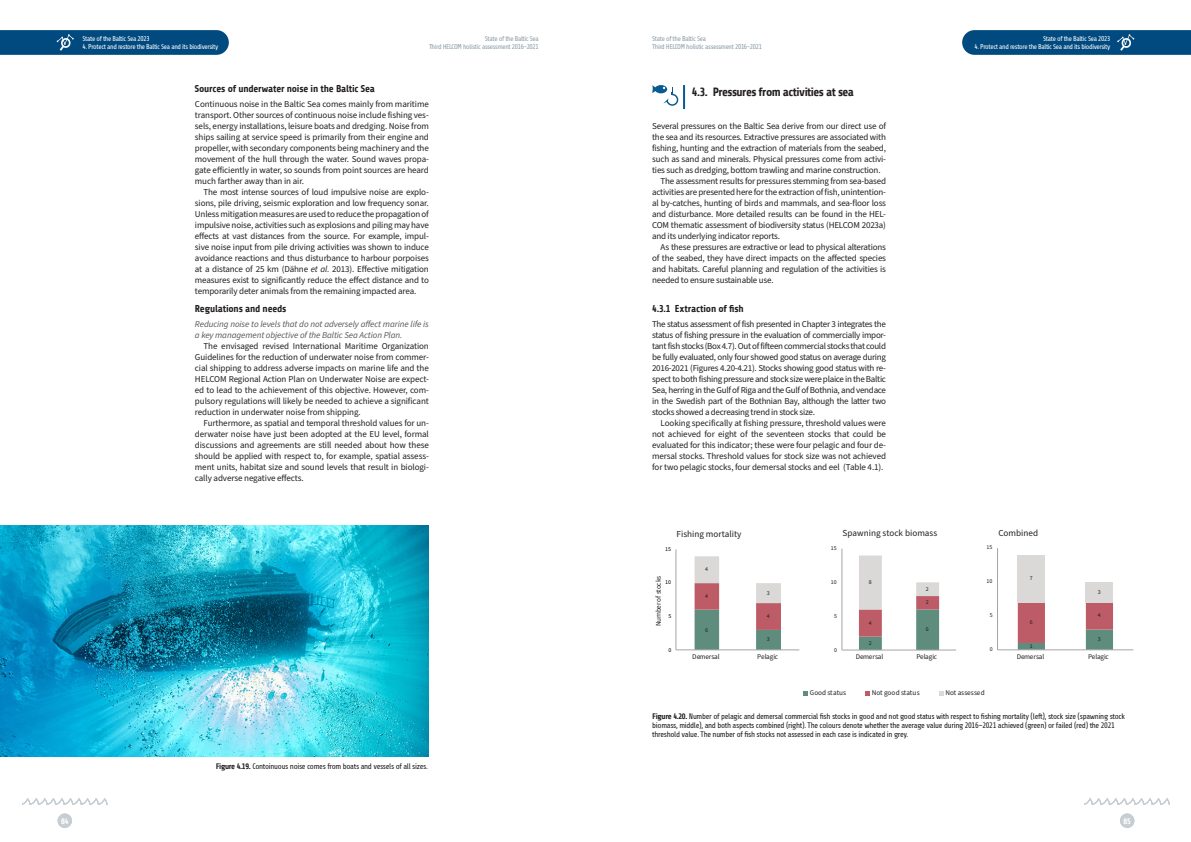
<style>
.page{position:relative;width:1191px;height:842px;background:#fff}
.page>*{position:absolute;margin:0;border:0;box-sizing:border-box;transform-origin:0 0}
.t1{font:700 12px "Share";letter-spacing:-.045em;color:#231f20}
.H6_-___x_x_x{font:700 10px "Share";letter-spacing:-.015em;color:#231f20}
.t2{font:9.2px "Source Sans Pro";color:#231f20}
.No_Spacing{font:9px/11px "Source Sans Pro";letter-spacing:-.02em;color:#231f20;text-align:justify}
.t3{font:italic 9px/11px "Source Sans Pro";letter-spacing:-.01em;color:#57585a}
.Body{font:8px/9px "Share";letter-spacing:-.04em;color:#231f20}
.t4{font:700 8px "Share";color:#fff}
.t5{font:7.2px "Source Sans Pro";letter-spacing:-.01em;color:#231f20}
.t6{font:7px "Share";letter-spacing:-.05em;color:#fff}
.t7{font:7px/8.4px "Share";letter-spacing:-.05em;color:#8c9faa}
.t8{font:5.9px "Source Sans Pro";color:#231f20}
.t9{font:5.9px "Source Sans Pro";color:#040503}
.s1{font-style:italic}
.s2{font-weight:700}
</style>
<div class="page">
<div style="left:1120px;top:814px;width:14px;height:14px;background:#c6ced4;border-radius:50%"></div>
<svg style="left:1084px;top:798px;width:85px;height:7px"></svg>
<div style="left:58px;top:814px;width:14px;height:14px;background:#c6ced4;border-radius:50%"></div>
<svg style="left:22px;top:798px;width:85px;height:7px"></svg>
<svg style="left:0;top:30px;width:229px;height:25px;background:#095083"></svg>
<svg style="left:962px;top:30px;width:229px;height:25px;background:#095083"></svg>
<img style="left:0;top:525px;width:429px;height:232px">
<hr style="left:683px;top:85px;width:2px;height:24px;background:#085b8f">
<svg style="left:652px;top:85px;width:26px;height:21px"></svg>
<svg style="left:694px;top:556px;width:87px;height:94px"></svg>
<hr style="left:675px;top:549px;width:1px;height:101px;background:#a6a5a5">
<hr style="left:676px;top:650px;width:123px;height:1px;background:#a6a5a5">
<svg style="left:859px;top:555px;width:80px;height:95px"></svg>
<hr style="left:841px;top:549px;width:1px;height:101px;background:#a6a5a5">
<hr style="left:842px;top:650px;width:114px;height:1px;background:#a6a5a5">
<svg style="left:1017px;top:602px;width:96px;height:48px"></svg>
<div style="left:1017px;top:555px;width:28px;height:47px;background:#dad9d8"></div>
<div style="left:1085px;top:582px;width:28px;height:20px;background:#dad9d8"></div>
<hr style="left:997px;top:548px;width:1px;height:102px;background:#a6a5a5">
<hr style="left:997px;top:650px;width:136px;height:1px;background:#a6a5a5">
<svg style="left:803px;top:691px;width:5px;height:5px"></svg>
<svg style="left:865px;top:691px;width:4px;height:5px"></svg>
<svg style="left:939px;top:691px;width:4px;height:5px"></svg>
<p class="t6" style="left:83px;top:35px;width:69px">State of the Baltic Sea 2023</p>
<p class="t6" style="left:83px;top:43px;width:137px">4. Protect and restore the Baltic Sea and its biodiversity</p>
<p class="t7" style="left:429px;top:34px;width:111px;text-align:right">State of the Baltic Sea<br>Third HELCOM holistic assessment 2016-2021</p>
<p class="H6_-___x_x_x" style="left:195px;top:83px;width:181px">Sources of underwater noise in the Baltic Sea</p>
<p class="No_Spacing" style="left:195px;top:99px;width:235px">Continuous noise in the Baltic Sea comes mainly from maritime transport. Other sources of continuous noise include fishing ves&shy;sels, energy installations, leisure boats and dredging. Noise from ships sailing at service speed is primarily from their engine and propeller, with secondary components being machinery and the movement of the hull through the water. Sound waves propa&shy;gate efficiently in water, so sounds from point sources are heard much farther away than in air.</p>
<p class="No_Spacing" style="left:195px;top:187px;width:235px;text-indent:9px">The most intense sources of loud impulsive noise are explo&shy;sions, pile driving, seismic exploration and low frequency sonar.<br>Unless mitigation measures are used to reduce the propagation of impulsive noise, activities such as explosions and piling may have effects at vast distances from the source. For example, impul&shy;sive noise input from pile driving activities was shown to induce avoidance reactions and thus disturbance to harbour porpoises at a distance of 25 km (Dähne <span class="s1">et al.</span> 2013). Effective mitigation measures exist to significantly reduce the effect distance and to temporarily deter animals from the remaining impacted area.</p>
<p class="H6_-___x_x_x" style="left:195px;top:303px;width:93px">Regulations and needs</p>
<p class="t3" style="left:195px;top:319px;width:235px">Reducing noise to levels that do not adversely affect marine life is a key management objective of the Baltic Sea Action Plan.</p>
<p class="No_Spacing" style="left:195px;top:341px;width:235px;text-indent:9px">The envisaged revised International Maritime Organization Guidelines for the reduction of underwater noise from commer&shy;cial shipping to address adverse impacts on marine life and the HELCOM Regional Action Plan on Underwater Noise are expect&shy;ed to lead to the achievement of this objective. However, com&shy;pulsory regulations will likely be needed to achieve a significant reduction in underwater noise from shipping.</p>
<p class="No_Spacing" style="left:195px;top:418px;width:235px;text-indent:9px">Furthermore, as spatial and temporal threshold values for un&shy;derwater noise have just been adopted at the EU level, formal discussions and agreements are still needed about how these should be applied with respect to, for example, spatial assess&shy;ment units, habitat size and sound levels that result in biologi&shy;cally adverse negative effects.</p>
<p class="t4" style="left:61px;top:817px;width:9px">84</p>
<p class="Body" style="left:216px;top:762px;width:214px"><span class="s2">Figure 4.19.</span> Contoinuous noise comes from boats and vessels of all sizes.</p>
<p class="t7" style="left:652px;top:34px;width:111px">State of the Baltic Sea<br>Third HELCOM holistic assessment 2016-2021</p>
<p class="t6" style="left:1043px;top:35px;width:69px">State of the Baltic Sea 2023</p>
<p class="t6" style="left:974px;top:43px;width:137px">4. Protect and restore the Baltic Sea and its biodiversity</p>
<p class="t1" style="left:692px;top:85px;width:164px">4.3. Pressures from activities at sea</p>
<p class="No_Spacing" style="left:652px;top:121px;width:235px">Several pressures on the Baltic Sea derive from our direct use of the sea and its resources. Extractive pressures are associated with fishing, hunting and the extraction of materials from the seabed, such as sand and minerals. Physical pressures come from activi&shy;ties such as dredging, bottom trawling and marine construction.</p>
<p class="No_Spacing" style="left:652px;top:176px;width:235px;text-indent:9px">The assessment results for pressures stemming from sea-based activities are presented here for the extraction of fish, unintention&shy;al by-catches, hunting of birds and mammals, and sea-floor loss and disturbance. More detailed results can be found in the HEL-COM thematic assessment of biodiversity status (HELCOM 2023a) and its underlying indicator reports.</p>
<p class="No_Spacing" style="left:652px;top:242px;width:235px;text-indent:9px">As these pressures are extractive or lead to physical alterations of the seabed, they have direct impacts on the affected species and habitats. Careful planning and regulation of the activities is needed to ensure sustainable use.</p>
<p class="H6_-___x_x_x" style="left:652px;top:303px;width:93px">4.3.1 Extraction of fish</p>
<p class="No_Spacing" style="left:652px;top:319px;width:235px">The status assessment of fish presented in Chapter 3 integrates the status of fishing pressure in the evaluation of commercially impor&shy;tant fish stocks (Box 4.7). Out of fifteen commercial stocks that could be fully evaluated, only four showed good status on average during 2016-2021 (Figures 4.20-4.21). Stocks showing good status with re&shy;spect to both fishing pressure and stock size were plaice in the Baltic Sea, herring in the Gulf of Riga and the Gulf of Bothnia, and vendace in the Swedish part of the Bothnian Bay, although the latter two stocks showed a decreasing trend in stock size.</p>
<p class="No_Spacing" style="left:652px;top:418px;width:235px;text-indent:9px">Looking specifically at fishing pressure, threshold values were not achieved for eight of the seventeen stocks that could be evaluated for this indicator; these were four pelagic and four de&shy;mersal stocks. Threshold values for stock size was not achieved for two pelagic stocks, four demersal stocks and eel (Table 4.1).</p>
<p class="t2" style="left:676px;top:527px;width:66px">Fishing mortality</p>
<p class="t2" style="left:842px;top:527px;width:96px">Spawning stock biomass</p>
<p class="t2" style="left:998px;top:527px;width:41px">Combined</p>
<p class="t9" style="left:665px;top:545px;width:7px">15</p>
<p class="t8" style="left:831px;top:544px;width:7px">15</p>
<p class="t8" style="left:986px;top:543px;width:7px">15</p>
<p class="t8" style="left:705px;top:565px;width:4px">4</p>
<p class="t5" style="left:653px;top:626px;width:52px;rotate:-90deg">Number of stocks</p>
<p class="t9" style="left:665px;top:578px;width:7px">10</p>
<p class="t9" style="left:668px;top:612px;width:4px">5</p>
<p class="t8" style="left:705px;top:592px;width:4px">4</p>
<p class="t8" style="left:705px;top:626px;width:4px">6</p>
<p class="t8" style="left:767px;top:589px;width:4px">3</p>
<p class="t8" style="left:767px;top:612px;width:4px">4</p>
<p class="t8" style="left:831px;top:578px;width:7px">10</p>
<p class="t8" style="left:834px;top:612px;width:4px">5</p>
<p class="t8" style="left:868px;top:578px;width:4px">8</p>
<p class="t8" style="left:868px;top:619px;width:4px">4</p>
<p class="t8" style="left:926px;top:585px;width:4px">2</p>
<p class="t8" style="left:926px;top:598px;width:4px">2</p>
<p class="t8" style="left:926px;top:625px;width:4px">6</p>
<p class="t8" style="left:986px;top:577px;width:7px">10</p>
<p class="t8" style="left:989px;top:611px;width:4px">5</p>
<p class="t8" style="left:1029px;top:574px;width:4px">7</p>
<p class="t8" style="left:1029px;top:618px;width:4px">6</p>
<p class="t8" style="left:1097px;top:588px;width:4px">3</p>
<p class="t8" style="left:1097px;top:611px;width:4px">4</p>
<p class="t9" style="left:668px;top:646px;width:4px">0</p>
<p class="t8" style="left:767px;top:635px;width:4px">3</p>
<p class="t5" style="left:692px;top:651px;width:29px">Demersal</p>
<p class="t5" style="left:757px;top:651px;width:22px">Pelagic</p>
<p class="t8" style="left:834px;top:646px;width:4px">0</p>
<p class="t8" style="left:868px;top:639px;width:4px">2</p>
<p class="t5" style="left:855px;top:652px;width:29px">Demersal</p>
<p class="t5" style="left:916px;top:652px;width:22px">Pelagic</p>
<p class="t8" style="left:989px;top:645px;width:4px">0</p>
<p class="t8" style="left:1029px;top:642px;width:4px">1</p>
<p class="t8" style="left:1097px;top:635px;width:4px">3</p>
<p class="t5" style="left:1016px;top:651px;width:29px">Demersal</p>
<p class="t5" style="left:1088px;top:651px;width:22px">Pelagic</p>
<p class="t5" style="left:809px;top:688px;width:38px">Good status</p>
<p class="t5" style="left:871px;top:688px;width:50px">Not good status</p>
<p class="t5" style="left:945px;top:688px;width:41px">Not assessed</p>
<p class="Body" style="left:652px;top:712px;width:474px"><span class="s2">Figure 4.20.</span> Number of pelagic and demersal commercial fish stocks in good and not good status with respect to fishing mortality (left), stock size (spawning stock biomass, middle), and both aspects combined (right). The colours denote whether the average value during 2016–2021 achieved (green) or failed (red) the 2021 threshold value. The number of fish stocks not assessed in each case is indicated in grey.</p>
<p class="t4" style="left:1123px;top:817px;width:9px">85</p>
</div>
